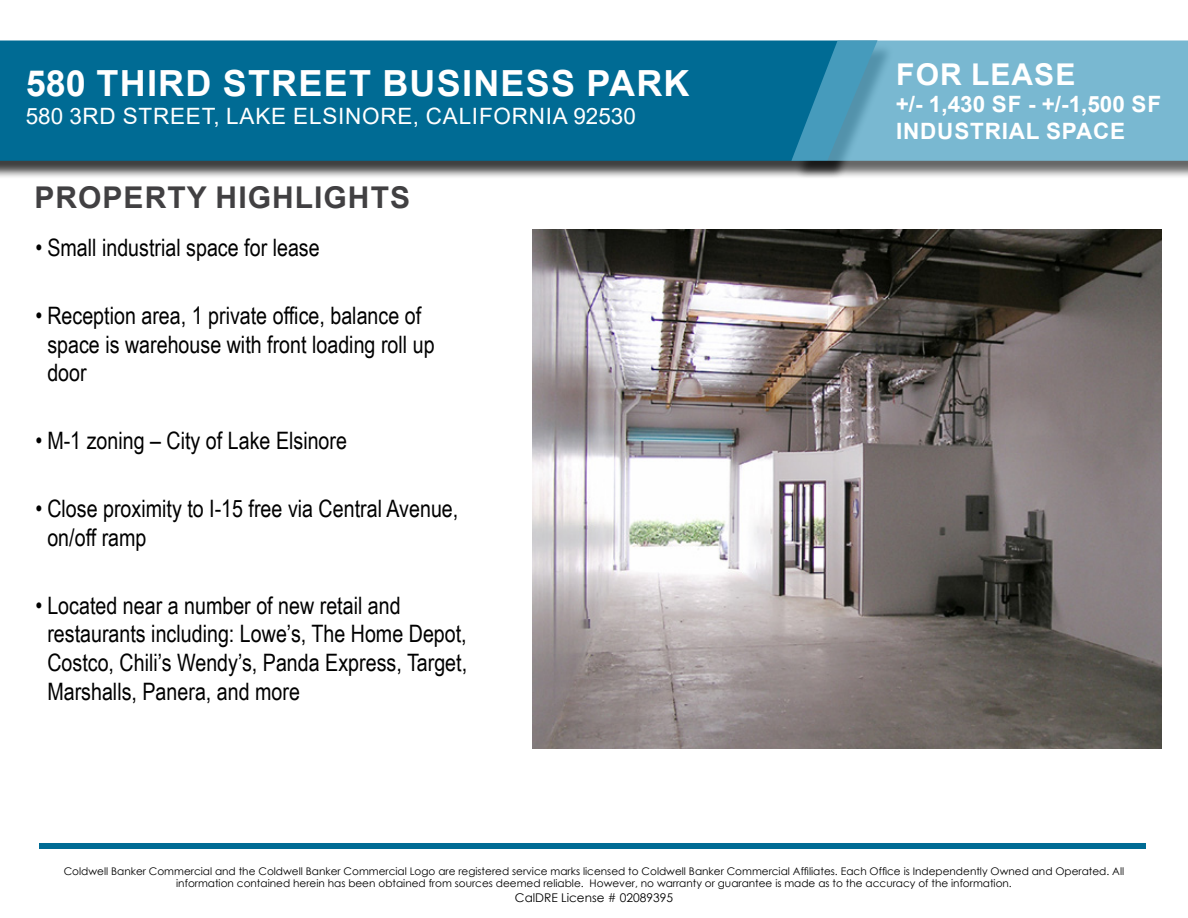
<style>
.page{position:relative;width:1188px;height:918px;background:#fff}
.page>*{position:absolute;margin:0;border:0;box-sizing:border-box;transform-origin:0 0}
.t1{font:700 36px "Arial";letter-spacing:.035em;color:#fff}
.t2{font:700 30px "Arial";letter-spacing:.035em;color:#414042}
.t3{font:700 30px "Arial";letter-spacing:.035em;color:#fff}
.t4{font:24px/28.8px "Arial Narrow";color:#000}
.t5{font:22.5px "Arial";letter-spacing:.035em;color:#fff}
.t6{font:700 22.5px/27px "Arial";letter-spacing:.035em;color:#fff}
.t7{font:12px "Century Gothic";color:#000}
.t8{font:10.5px/12.6px "Century Gothic";color:#000;text-align:center}
</style>
<div class="page">
<div style="left:39px;top:843px;width:1107px;height:6px;background:#006b94"></div>
<div style="left:0;top:43px;width:895px;height:137px;background:#000;opacity:.75"></div>
<div style="left:0;top:40px;width:791px;height:121px;background:#006b94"></div>
<div style="left:795px;top:43px;width:393px;height:137px;background:#000;opacity:.75"></div>
<svg style="left:791px;top:40px;width:397px;height:121px;background:#6cafca"></svg>
<img style="left:532px;top:230px;width:629px;height:518px">
<h1 class="t1" style="left:26px;top:58px;width:665px">580 THIRD STREET BUSINESS PARK</h1>
<p class="t5" style="left:26px;top:101px;width:612px">580 3RD STREET, LAKE ELSINORE, CALIFORNIA 92530</p>
<p class="t2" style="left:34px;top:177px;width:377px">PROPERTY HIGHLIGHTS</p>
<p class="t4" style="left:35px;top:232px;width:286px">• Small industrial space for lease</p>
<p class="t4" style="left:47px;top:300px;width:389px;text-indent:-12px">• Reception area, 1 private office, balance of space is warehouse with front loading roll up door</p>
<p class="t4" style="left:35px;top:425px;width:313px">• M-1 zoning – City of Lake Elsinore</p>
<p class="t4" style="left:47px;top:493px;width:412px;text-indent:-12px">• Close proximity to I-15 free via Central Avenue, on/off ramp</p>
<p class="t4" style="left:47px;top:590px;width:421px;text-indent:-12px">• Located near a number of new retail and restaurants including: Lowe’s, The Home Depot, Costco, Chili’s Wendy’s, Panda Express, Target, Marshalls, Panera, and more</p>
<p class="t3" style="left:896px;top:54px;width:181px">FOR LEASE</p>
<p class="t6" style="left:896px;top:91px;width:267px">+/- 1,430 SF - +/-1,500 SF<br>INDUSTRIAL SPACE</p>
<p class="t8" style="left:64px;top:865px;width:1062px">Coldwell Banker Commercial and the Coldwell Banker Commercial Logo are registered service marks licensed to Coldwell Banker Commercial Affiliates. Each Office is Independently Owned and Operated. All information contained herein has been obtained from sources deemed reliable. However, no warranty or guarantee is made as to the accuracy of the information.</p>
<p class="t7" style="left:515px;top:889px;width:160px">CalDRE License # 02089395</p>
</div>
